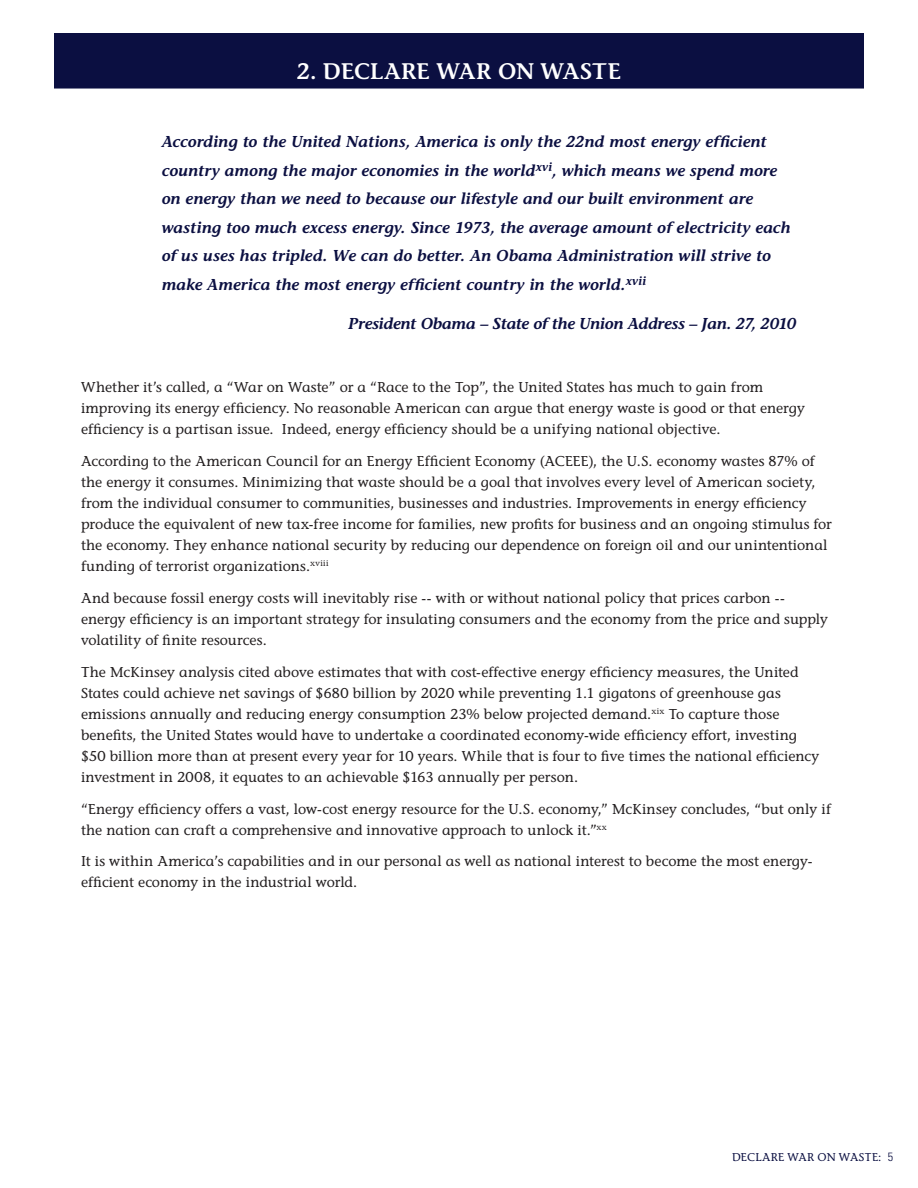
<style>
.page{position:relative;width:918px;height:1188px;background:#fff}
.page>*{position:absolute;margin:0;border:0;box-sizing:border-box;transform-origin:0 0}
.t1{font:600 22.5px "Stone Informal";letter-spacing:-.005em;color:#fff}
.t2{font:italic 600 15.75px/28.5px "Stone Informal";letter-spacing:.005em;color:#0b0f41}
.t3{font:italic 600 15.75px "Stone Informal";letter-spacing:-.02em;color:#0b0f41}
.t4{font:14.25px/21px "Stone Informal";color:#231f20}
.t5{font:11.25px "Stone Informal";letter-spacing:.025em;color:#0b0f41}
.s1{font-family:"Univers";font-weight:300;font-stretch:condensed;font-size:12px}
</style>
<div class="page">
<div style="left:54px;top:81px;width:810px;height:8px;background:#7c7f99"></div>
<div style="left:54px;top:33px;width:810px;height:55px;background:#0b0f41"></div>
<h1 class="t1" style="left:297px;top:57px;width:326px">2. DECLARE WAR ON WASTE</h1>
<p class="t2" style="left:162px;top:128px;width:631px">According to the United Nations, America is only the 22nd most energy efficient country among the major economies in the world<sup>xvi</sup>, which means we spend more on energy than we need to because our lifestyle and our built environment are wasting too much excess energy. Since 1973, the average amount of electricity each of us uses has tripled. We can do better. An Obama Administration will strive to make America the most energy efficient country in the world.<sup>xvii</sup></p>
<p class="t3" style="left:349px;top:314px;width:449px">President Obama – State of the Union Address – Jan. 27, 2010</p>
<p class="t4" style="left:81px;top:377px;width:725px">Whether it’s called, a “War on Waste” or a “Race to the Top”, the United States has much to gain from improving its energy efficiency. No reasonable American can argue that energy waste is good or that energy efficiency is a partisan issue. Indeed, energy efficiency should be a unifying national objective.</p>
<p class="t4" style="left:81px;top:451px;width:752px">According to the American Council for an Energy Efficient Economy (ACEEE), the U.S. economy wastes 87% of the energy it consumes. Minimizing that waste should be a goal that involves every level of American society, from the individual consumer to communities, businesses and industries. Improvements in energy efficiency produce the equivalent of new tax-free income for families, new profits for business and an ongoing stimulus for the economy. They enhance national security by reducing our dependence on foreign oil and our unintentional funding of terrorist organizations.<sup>xviii</sup></p>
<p class="t4" style="left:81px;top:587px;width:749px">And because fossil energy costs will inevitably rise -- with or without national policy that prices carbon -- energy efficiency is an important strategy for insulating consumers and the economy from the price and supply volatility of finite resources.</p>
<p class="t4" style="left:81px;top:661px;width:740px">The McKinsey analysis cited above estimates that with cost-effective energy efficiency measures, the United States could achieve net savings of $680 billion by 2020 while preventing 1.1 gigatons of greenhouse gas emissions annually and reducing energy consumption 23% below projected demand.<sup>xix</sup> To capture those benefits, the United States would have to undertake a coordinated economy-wide efficiency effort, investing $50 billion more than at present every year for 10 years. While that is four to five times the national efficiency investment in 2008, it equates to an achievable $163 annually per person.</p>
<p class="t4" style="left:81px;top:798px;width:751px">“Energy efficiency offers a vast, low-cost energy resource for the U.S. economy,” McKinsey concludes, “but only if the nation can craft a comprehensive and innovative approach to unlock it.”<sup>xx</sup></p>
<p class="t4" style="left:81px;top:851px;width:733px">It is within America’s capabilities and in our personal as well as national interest to become the most energy&shy;efficient economy in the industrial world.</p>
<p class="t5" style="left:732px;top:1150px;width:163px">DECLARE WAR ON WASTE: <span class="s1">5</span></p>
</div>
